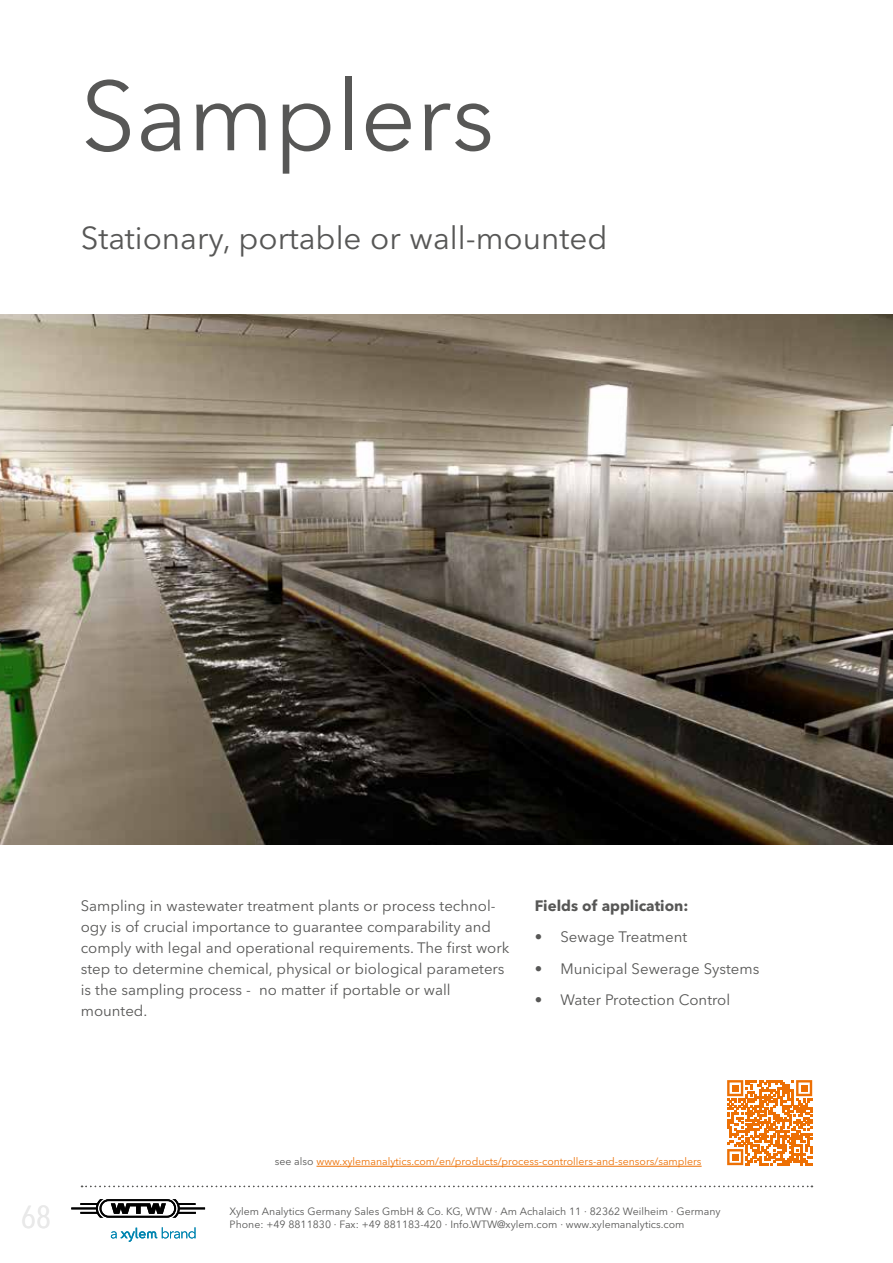
<style>
.page{position:relative;width:893px;height:1263px;background:#fff}
.page>*{position:absolute;margin:0;border:0;box-sizing:border-box;transform-origin:0 0}
.t1{font:97.5px "Avenir Next LT Pro";color:#575756}
.t2{font:31.5px "Avenir Next LT Pro";color:#575756}
.t3{font:condensed 31.5px "Avenir Next LT Pro";color:#e9e9e9}
.t4{font:15px/21px "Avenir Next LT Pro";color:#575756}
.t5{font:700 15px "Avenir Next LT Pro";color:#575756}
.t6{font:10.5px/13.5px "Avenir Next LT Pro";color:#575756}
.t7{font:10.5px "Avenir Next LT Pro";color:#ed7004}
.s1{color:#575756}
</style>
<div class="page">
<img style="left:0;top:315px;width:893px;height:529px">
<hr style="left:316px;top:1166px;width:386px;height:1px;background:#ed7004">
<svg style="left:727px;top:1080px;width:85px;height:85px"></svg>
<div style="left:732px;top:1085px;width:7px;height:6px;background:#ed7004"></div>
<div style="left:801px;top:1085px;width:7px;height:6px;background:#ed7004"></div>
<div style="left:732px;top:1154px;width:7px;height:6px;background:#ed7004"></div>
<svg style="left:71px;top:1199px;width:134px;height:19px"></svg>
<svg style="left:111px;top:1227px;width:84px;height:15px"></svg>
<svg style="left:82px;top:1186px;width:730px;height:1px"></svg>
<h1 class="t1" style="left:81px;top:58px;width:415px">Samplers</h1>
<h2 class="t2" style="left:81px;top:219px;width:528px">Stationary, portable or wall-mounted</h2>
<p class="t4" style="left:81px;top:895px;width:430px">Sampling in wastewater treatment plants or process technol&shy;ogy is of crucial importance to guarantee comparability and comply with legal and operational requirements. The first work step to determine chemical, physical or biological parameters is the sampling process - no matter if portable or wall mounted.</p>
<p class="t5" style="left:535px;top:896px;width:155px">Fields of application:</p>
<p class="t4" style="left:535px;top:926px;width:154px">• Sewage Treatment</p>
<p class="t4" style="left:535px;top:958px;width:226px">• Municipal Sewerage Systems</p>
<p class="t4" style="left:535px;top:989px;width:197px">• Water Protection Control</p>
<h2 class="t3" style="left:21px;top:1198px;width:31px">68</h2>
<p class="t7" style="left:275px;top:1155px;width:428px"><span class="s1">see also</span> www.xylemanalytics.com/en/products/process-controllers-and-sensors/samplers</p>
<p class="t6" style="left:230px;top:1204px;width:492px">Xylem Analytics Germany Sales GmbH &amp; Co. KG, WTW · Am Achalaich 11 · 82362 Weilheim · Germany<br>Phone: +49 8811830 · Fax: +49 881183-420 · Info.WTW@xylem.com · www.xylemanalytics.com</p>
</div>
